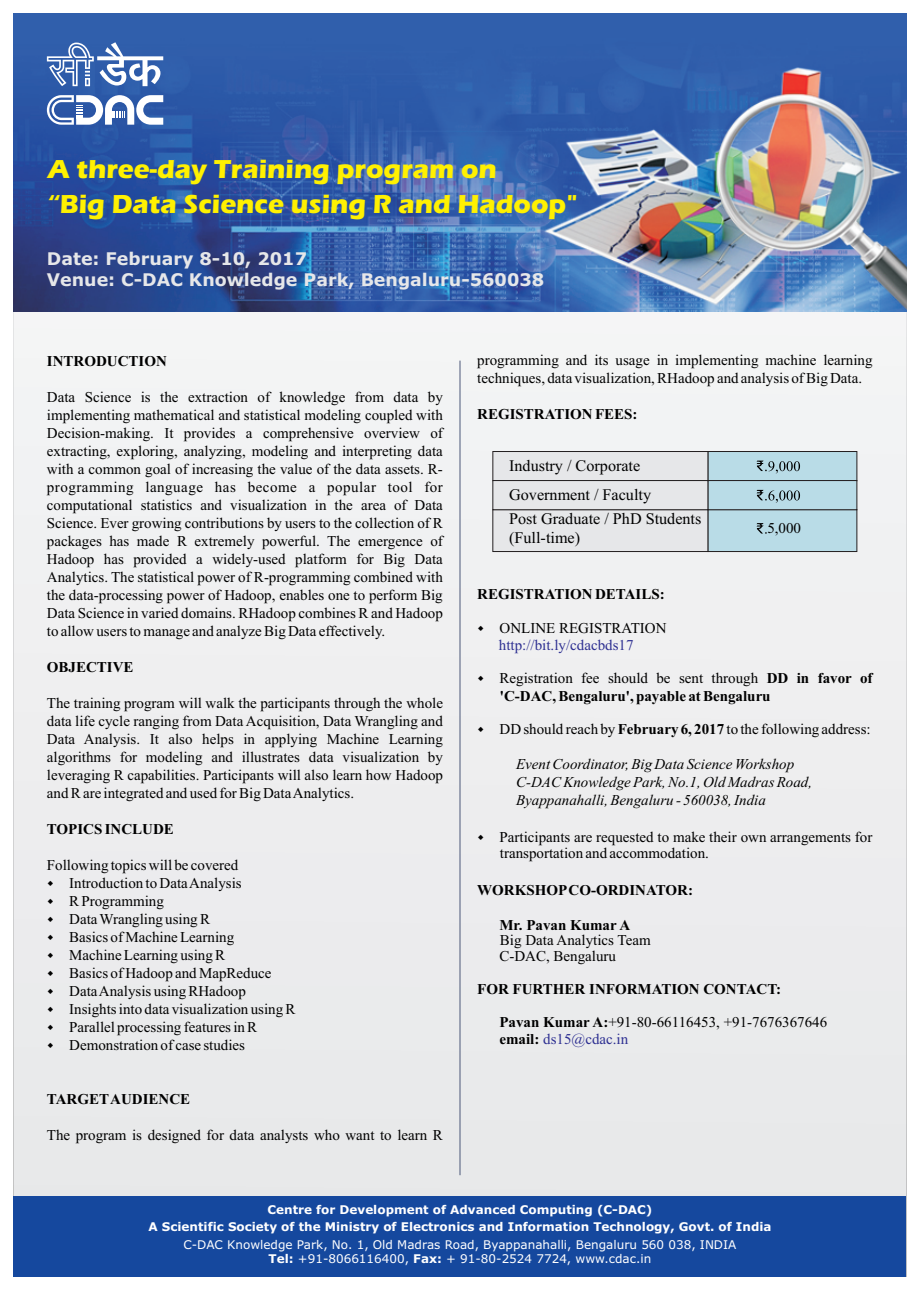
<style>
.page{position:relative;width:920px;height:1290px;background:#fff}
.page>*{position:absolute;margin:0;border:0;box-sizing:border-box;transform-origin:0 0}
.t1{font:700 27px/35px "Eras ITC";color:#fff101}
.t2{font:700 17.4px/21.1px "Verdana";color:#e6e7e9}
.t3{font:16.2px/19.4px "Times New Roman";color:#000}
.t4{font:15px/18px "Times New Roman";color:#000}
.t5{font:700 15px/18px "Times New Roman";color:#000}
.t6{font:italic 15px/18.3px "Times New Roman";color:#000}
.t7{font:15px "Times New Roman";color:#2e3092}
.t8{font:700 12px/17.5px "Verdana";color:#fff;text-align:center}
.t9{font:12px/14.5px "Verdana";color:#fff;text-align:center}
.s1{font-weight:400}
.s2{font-weight:700}
.s3{color:#2e3092}
</style>
<div class="page">
<div style="left:13px;top:13px;width:894px;height:1263px;background:#eeeeef"></div>
<img style="left:14px;top:13px;width:892px;height:298px">
<div style="left:14px;top:1196px;width:892px;height:80px;background:#15489e"></div>
<svg style="left:47px;top:42px;width:116px;height:44px"></svg>
<svg style="left:47px;top:95px;width:116px;height:30px"></svg>
<hr style="left:460px;top:361px;width:1px;height:814px;background:#4c5879">
<svg style="left:492px;top:451px;width:365px;height:101px;background:#c9d7dc"></svg>
<svg style="left:48px;top:881px;width:5px;height:5px"></svg>
<svg style="left:48px;top:899px;width:5px;height:5px"></svg>
<svg style="left:48px;top:917px;width:5px;height:5px"></svg>
<svg style="left:48px;top:935px;width:5px;height:5px"></svg>
<svg style="left:48px;top:953px;width:5px;height:5px"></svg>
<svg style="left:48px;top:971px;width:5px;height:5px"></svg>
<svg style="left:48px;top:989px;width:5px;height:5px"></svg>
<svg style="left:48px;top:1007px;width:5px;height:5px"></svg>
<svg style="left:48px;top:1025px;width:5px;height:5px"></svg>
<svg style="left:48px;top:1043px;width:5px;height:5px"></svg>
<svg style="left:478px;top:626px;width:5px;height:5px"></svg>
<svg style="left:478px;top:676px;width:5px;height:5px"></svg>
<svg style="left:478px;top:727px;width:5px;height:5px"></svg>
<svg style="left:478px;top:834px;width:5px;height:6px"></svg>
<h1 class="t1" style="left:48px;top:155px;width:531px">A three-day Training program on<br>“Big Data Science using R and Hadoop"</h1>
<p class="t2" style="left:47px;top:250px;width:499px">Date: February 8-10, 2017<br>Venue: C-DAC Knowledge Park, Bengaluru-560038</p>
<p class="t5" style="left:47px;top:353px;width:121px">INTRODUCTION</p>
<p class="t4" style="left:47px;top:389px;width:398px;text-align:justify">Data Science is the extraction of knowledge from data by implementing mathematical and statistical modeling coupled with Decision-making. It provides a comprehensive overview of extracting, exploring, analyzing, modeling and interpreting data with a common goal of increasing the value of the data assets. R&shy;programming language has become a popular tool for computational statistics and visualization in the area of Data Science. Ever growing contributions by users to the collection of R packages has made R extremely powerful. The emergence of Hadoop has provided a widely-used platform for Big Data Analytics. The statistical power of R-programming combined with the data-processing power of Hadoop, enables one to perform Big Data Science in varied domains. RHadoop combines R and Hadoop to allow users to manage and analyze Big Data effectively.</p>
<p class="t5" style="left:47px;top:659px;width:88px">OBJECTIVE</p>
<p class="t4" style="left:47px;top:695px;width:398px;text-align:justify">The training program will walk the participants through the whole data life cycle ranging from Data Acquisition, Data Wrangling and Data Analysis. It also helps in applying Machine Learning algorithms for modeling and illustrates data visualization by leveraging R capabilities. Participants will also learn how Hadoop and R are integrated and used for Big Data Analytics.</p>
<p class="t5" style="left:47px;top:821px;width:128px">TOPICS INCLUDE</p>
<p class="t4" style="left:69px;top:857px;width:228px;text-indent:-22px">Following topics will be covered<br>Introduction to Data Analysis<br>R Programming<br>Data Wrangling using R<br>Basics of Machine Learning<br>Machine Learning using R<br>Basics of Hadoop and MapReduce<br>Data Analysis using RHadoop<br>Insights into data visualization using R<br>Parallel processing features in R<br>Demonstration of case studies</p>
<p class="t5" style="left:47px;top:1091px;width:145px">TARGETAUDIENCE</p>
<p class="t4" style="left:47px;top:1127px;width:398px">The program is designed for data analysts who want to learn R</p>
<p class="t4" style="left:477px;top:352px;width:397px">programming and its usage in implementing machine learning techniques, data visualization, RHadoop and analysis of Big Data.</p>
<p class="t5" style="left:477px;top:406px;width:162px">REGISTRATION FEES:</p>
<p class="t3" style="left:509px;top:457px;width:133px">Industry / Corporate</p>
<p class="t3" style="left:509px;top:510px;width:194px">Post Graduate / PhD Students (Full-time)</p>
<p class="t3" style="left:509px;top:486px;width:143px">Government / Faculty</p>
<p class="t4" style="left:767px;top:521px;width:35px">5,000</p>
<p class="t5" style="left:477px;top:586px;width:189px">REGISTRATION DETAILS:</p>
<p class="t4" style="left:500px;top:621px;width:169px">ONLINE REGISTRATION</p>
<p class="t5" style="left:500px;top:670px;width:374px"><span class="s1">Registration fee should be sent through</span> DD in favor of 'C-DAC, Bengaluru', payable at Bengaluru</p>
<p class="t4" style="left:500px;top:721px;width:373px">DD should reach by <span class="s2">February 6, 2017</span> to the following address:</p>
<p class="t6" style="left:516px;top:756px;width:297px">Event Coordinator, Big Data Science Workshop<br>C-DAC Knowledge Park, No.1, Old Madras Road,<br>Byappanahalli, Bengaluru - 560038, India</p>
<p class="t4" style="left:500px;top:830px;width:374px;line-height:16.6px">Participants are requested to make their own arrangements for transportation and accommodation.</p>
<p class="t5" style="left:477px;top:882px;width:217px">WORKSHOPCO-ORDINATOR:</p>
<p class="t5" style="left:499px;top:917px;width:132px">Mr. Pavan Kumar A</p>
<p class="t4" style="left:499px;top:933px;width:153px;line-height:16.5px">Big Data Analytics Team<br>C-DAC, Bengaluru</p>
<p class="t5" style="left:477px;top:982px;width:306px">FOR FURTHER INFORMATION CONTACT:</p>
<p class="t4" style="left:499px;top:1015px;width:329px;line-height:16.5px"><span class="s2">Pavan Kumar A:</span>+91-80-66116453, +91-7676367646 <span class="s2">email:</span> <span class="s3">ds15@cdac.in</span></p>
<p class="t7" style="left:499px;top:639px;width:136px">http://bit.ly/cdacbds17</p>
<p class="t8" style="left:148px;top:1201px;width:625px">Centre for Development of Advanced Computing (C-DAC)<br>A Scientific Society of the Ministry of Electronics and Information Technology, Govt. of India</p>
<p class="t9" style="left:184px;top:1238px;width:554px">C-DAC Knowledge Park, No. 1, Old Madras Road, Byappanahalli, Bengaluru 560 038, INDIA<br><span class="s2">Tel:</span> +91-8066116400, <span class="s2">Fax:</span> + 91-80-2524 7724, www.cdac.in</p>
</div>
